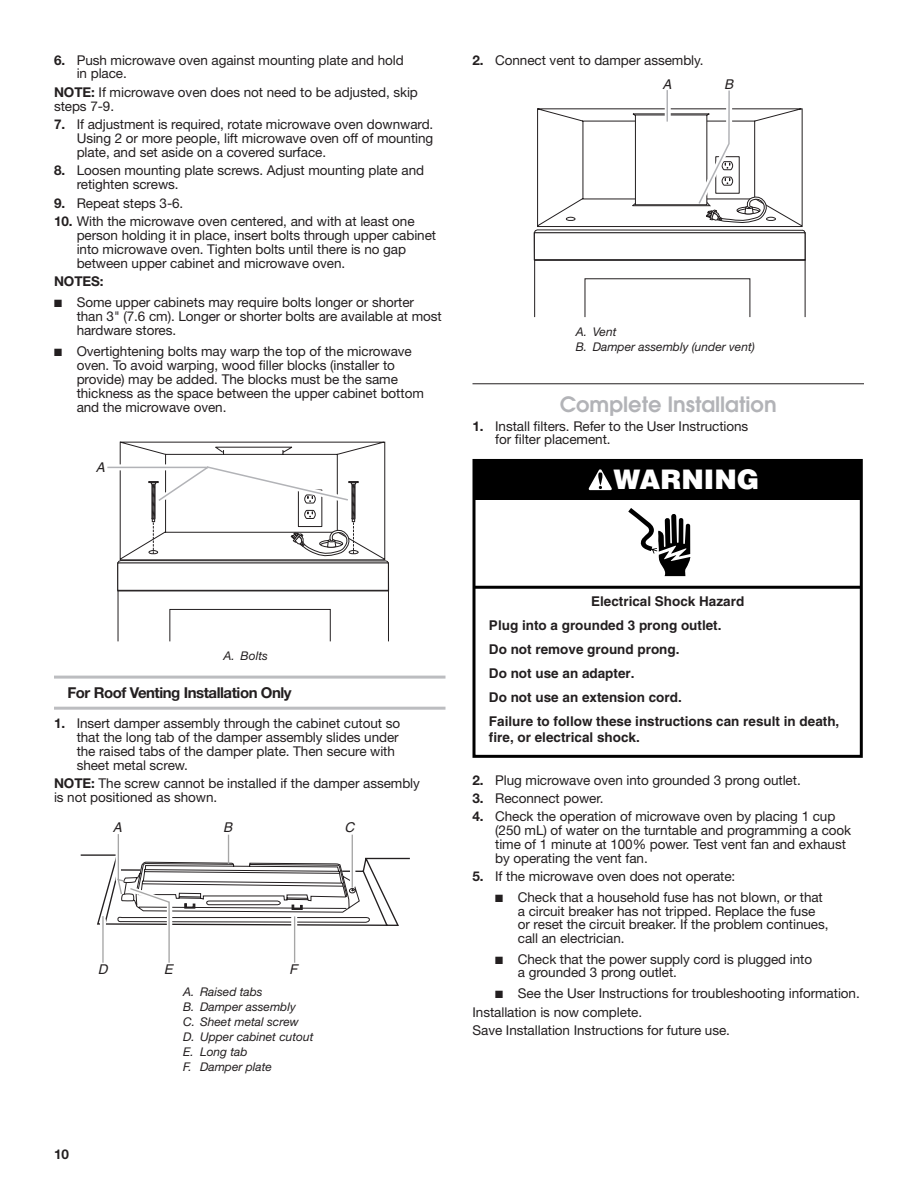
<style>
.page{position:relative;width:918px;height:1188px;background:#fff}
.page>*{position:absolute;margin:0;border:0;box-sizing:border-box;transform-origin:0 0}
.t1{font:900 27px "Helvetica";color:#fff}
.Heading_2{font:600 21px "Avant Garde";color:#b2b3b7}
.Heading_3_Rules{font:700 15px "Helvetica Neue";letter-spacing:-.03em;color:#231f20}
.Body{font:13.5px/13.8px "Helvetica Neue";letter-spacing:-.005em;color:#231f20}
.t2{font:700 13.5px/24px "Helvetica";color:#231f20}
.t3{font:italic 13.5px "Helvetica";color:#231f20}
.Body_Bold{font:700 13.5px "Helvetica Neue";letter-spacing:-.005em;color:#231f20}
.Table_Callouts{font:italic 12px "Helvetica Neue";color:#231f20}
.s1{font-weight:700}
</style>
<div class="page">
<svg style="left:107px;top:441px;width:282px;height:200px"></svg>
<hr style="left:54px;top:676px;width:392px;height:3px;background:#bcbdc0">
<hr style="left:54px;top:707px;width:392px;height:3px;background:#bcbdc0">
<svg style="left:81px;top:834px;width:329px;height:129px"></svg>
<svg style="left:534px;top:90px;width:272px;height:227px"></svg>
<div style="left:534px;top:232px;width:272px;height:28px;background:#fff;border:1px solid #231f20"></div>
<hr style="left:472px;top:383px;width:392px;height:1px;background:#231f20">
<svg style="left:628px;top:508px;width:62px;height:68px"></svg>
<div style="left:474px;top:460px;width:387px;height:40px;background:#000"></div>
<hr style="left:474px;top:586px;width:387px;height:3px;background:#000">
<svg style="left:588px;top:469px;width:24px;height:21px"></svg>
<div style="left:473px;top:459px;width:390px;height:299px;border:3px solid #000"></div>
<p class="Body" style="left:77px;top:53px;width:329px;text-indent:-23px"><span class="s1">6.</span> Push microwave oven against mounting plate and hold in place.</p>
<p class="Body" style="left:54px;top:85px;width:365px"><span class="s1">NOTE:</span> If microwave oven does not need to be adjusted, skip steps 7-9.</p>
<p class="Body" style="left:77px;top:117px;width:358px;text-align:justify;text-indent:-23px"><span class="s1">7.</span> If adjustment is required, rotate microwave oven downward.<br>Using 2 or more people, lift microwave oven off of mounting plate, and set aside on a covered surface.</p>
<p class="Body" style="left:77px;top:163px;width:349px;text-indent:-23px"><span class="s1">8.</span> Loosen mounting plate screws. Adjust mounting plate and retighten screws.</p>
<p class="Body" style="left:54px;top:196px;width:131px"><span class="s1">9.</span> Repeat steps 3-6.</p>
<p class="Body" style="left:77px;top:214px;width:361px;text-indent:-23px"><span class="s1">10.</span> With the microwave oven centered, and with at least one person holding it in place, insert bolts through upper cabinet into microwave oven. Tighten bolts until there is no gap between upper cabinet and microwave oven.</p>
<p class="Body_Bold" style="left:54px;top:273px;width:51px">NOTES:</p>
<p class="Body" style="left:77px;top:295px;width:367px;text-indent:-23px">■ Some upper cabinets may require bolts longer or shorter than 3" (7.6 cm). Longer or shorter bolts are available at most hardware stores.</p>
<p class="Body" style="left:77px;top:344px;width:349px;text-indent:-23px">■ Overtightening bolts may warp the top of the microwave oven. To avoid warping, wood filler blocks (installer to provide) may be added. The blocks must be the same thickness as the space between the upper cabinet bottom and the microwave oven.</p>
<p class="t3" style="left:96px;top:460px;width:11px">A</p>
<p class="Body" style="left:472px;top:53px;width:233px"><span class="s1">2.</span> Connect vent to damper assembly.</p>
<p class="t3" style="left:663px;top:76px;width:11px">A</p>
<p class="t3" style="left:724px;top:76px;width:11px">B</p>
<p class="Table_Callouts" style="left:576px;top:324px;width:42px">A. Vent</p>
<p class="Table_Callouts" style="left:576px;top:339px;width:181px">B. Damper assembly (under vent)</p>
<h2 class="Heading_2" style="left:560px;top:391px;width:218px">Complete Installation</h2>
<p class="Body" style="left:495px;top:419px;width:255px;text-indent:-23px"><span class="s1">1.</span> Install filters. Refer to the User Instructions for filter placement.</p>
<p class="t1" style="left:613px;top:462px;width:148px">WARNING</p>
<p class="Table_Callouts" style="left:224px;top:648px;width:46px">A. Bolts</p>
<h3 class="Heading_3_Rules" style="left:68px;top:683px;width:226px">For Roof Venting Installation Only</h3>
<p class="Body" style="left:77px;top:717px;width:325px;text-indent:-23px"><span class="s1">1.</span> Insert damper assembly through the cabinet cutout so that the long tab of the damper assembly slides under the raised tabs of the damper plate. Then secure with sheet metal screw.</p>
<p class="Body" style="left:54px;top:777px;width:367px"><span class="s1">NOTE:</span> The screw cannot be installed if the damper assembly is not positioned as shown.</p>
<p class="t3" style="left:113px;top:820px;width:11px">A</p>
<p class="t3" style="left:223px;top:820px;width:11px">B</p>
<p class="t3" style="left:345px;top:820px;width:11px">C</p>
<p class="t3" style="left:98px;top:961px;width:11px">D</p>
<p class="t3" style="left:164px;top:961px;width:11px">E</p>
<p class="t3" style="left:289px;top:961px;width:10px">F</p>
<p class="Table_Callouts" style="left:183px;top:985px;width:81px">A. Raised tabs</p>
<p class="Table_Callouts" style="left:183px;top:1000px;width:114px">B. Damper assembly</p>
<p class="Table_Callouts" style="left:183px;top:1015px;width:117px">C. Sheet metal screw</p>
<p class="Table_Callouts" style="left:183px;top:1030px;width:132px">D. Upper cabinet cutout</p>
<p class="Table_Callouts" style="left:183px;top:1045px;width:66px">E. Long tab</p>
<p class="Table_Callouts" style="left:183px;top:1060px;width:90px">F. Damper plate</p>
<p class="Body_Bold" style="left:54px;top:1146px;width:16px">10</p>
<p class="t2" style="left:489px;top:589px;width:352px;text-indent:102px">Electrical Shock Hazard<br>Plug into a grounded 3 prong outlet.<br>Do not remove ground prong.<br>Do not use an adapter.<br>Do not use an extension cord.<br>Failure to follow these instructions can result in death,</p>
<p class="t2" style="left:489px;top:725px;width:152px">fire, or electrical shock.</p>
<p class="Body" style="left:472px;top:773px;width:330px"><span class="s1">2.</span> Plug microwave oven into grounded 3 prong outlet.</p>
<p class="Body" style="left:472px;top:791px;width:132px"><span class="s1">3.</span> Reconnect power.</p>
<p class="Body" style="left:495px;top:809px;width:358px;text-indent:-23px"><span class="s1">4.</span> Check the operation of microwave oven by placing 1 cup (250 mL) of water on the turntable and programming a cook time of 1 minute at 100% power. Test vent fan and exhaust by operating the vent fan.</p>
<p class="Body" style="left:472px;top:869px;width:264px"><span class="s1">5.</span> If the microwave oven does not operate:</p>
<p class="Body" style="left:518px;top:891px;width:312px;text-indent:-23px">■ Check that a household fuse has not blown, or that a circuit breaker has not tripped. Replace the fuse or reset the circuit breaker. If the problem continues, call an electrician.</p>
<p class="Body" style="left:518px;top:952px;width:296px;text-indent:-23px">■ Check that the power supply cord is plugged into a grounded 3 prong outlet.</p>
<p class="Body" style="left:495px;top:986px;width:366px">■ See the User Instructions for troubleshooting information.</p>
<p class="Body" style="left:472px;top:1005px;width:171px">Installation is now complete.</p>
<p class="Body" style="left:472px;top:1023px;width:259px">Save Installation Instructions for future use.</p>
</div>
